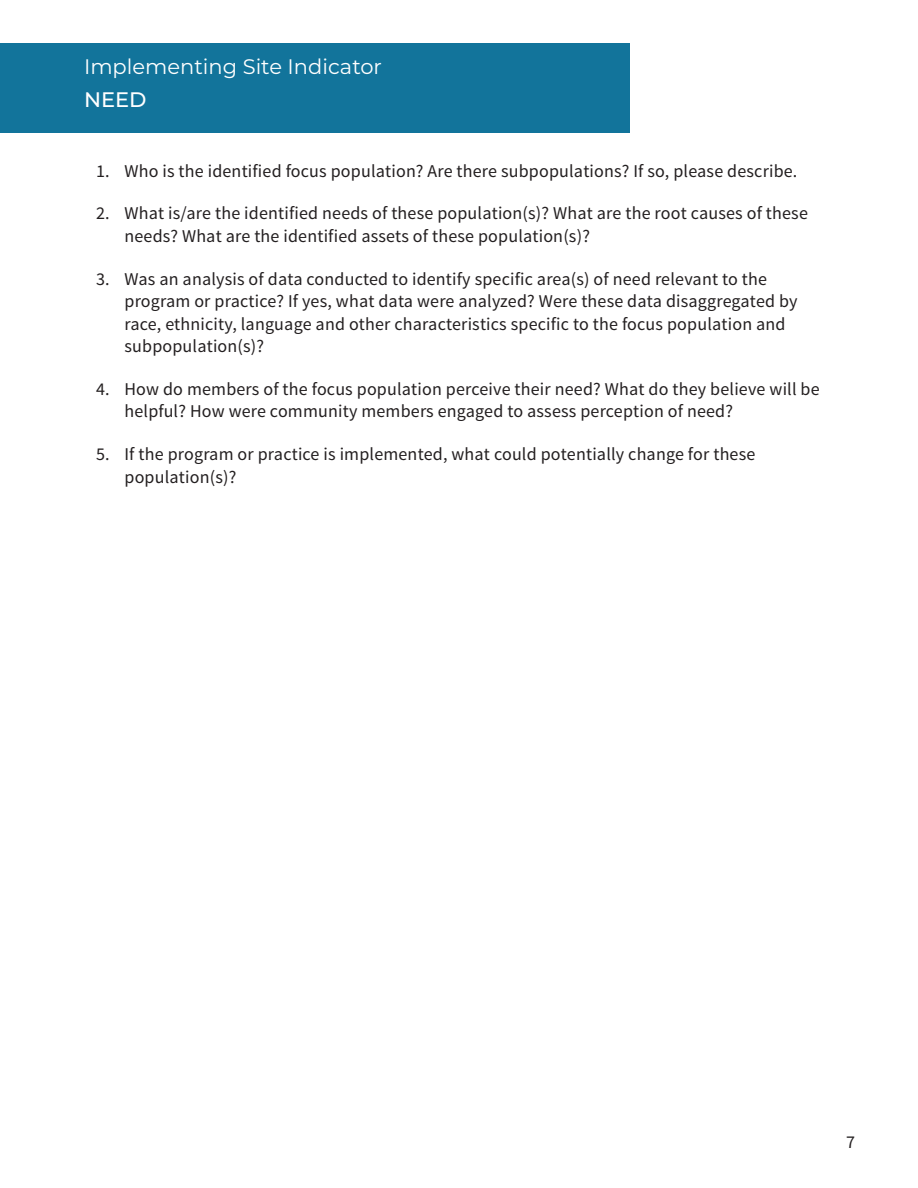
<style>
.page{position:relative;width:918px;height:1188px;background:#fff}
.page>*{position:absolute;margin:0;border:0;box-sizing:border-box;transform-origin:0 0}
.Heading_3{font:21px "Montserrat";color:#fff}
.Heading_3-2{font:500 21px "Montserrat";color:#fff}
.t1{font:18px/22.5px "Source Sans Pro";letter-spacing:.01em;color:#231f20}
</style>
<div class="page">
<div style="left:0;top:43px;width:630px;height:89px;background:#12749b"></div>
<p class="Heading_3" style="left:84px;top:52px;width:300px">Implementing Site Indicator</p>
<p class="Heading_3-2" style="left:84px;top:85px;width:64px">NEED</p>
<p class="t1" style="left:96px;top:160px;width:703px">1. Who is the identified focus population? Are there subpopulations? If so, please describe.</p>
<p class="t1" style="left:124px;top:203px;width:685px;text-indent:-28px">2. What is/are the identified needs of these population(s)? What are the root causes of these needs? What are the identified assets of these population(s)?</p>
<p class="t1" style="left:124px;top:268px;width:675px;text-indent:-28px">3. Was an analysis of data conducted to identify specific area(s) of need relevant to the program or practice? If yes, what data were analyzed? Were these data disaggregated by race, ethnicity, language and other characteristics specific to the focus population and subpopulation(s)?</p>
<p class="t1" style="left:124px;top:378px;width:697px;text-indent:-28px">4. How do members of the focus population perceive their need? What do they believe will be helpful? How were community members engaged to assess perception of need?</p>
<p class="t1" style="left:124px;top:443px;width:632px;text-indent:-28px">5. If the program or practice is implemented, what could potentially change for these population(s)?</p>
<p class="t1" style="left:846px;top:1131px;width:10px">7</p>
</div>
